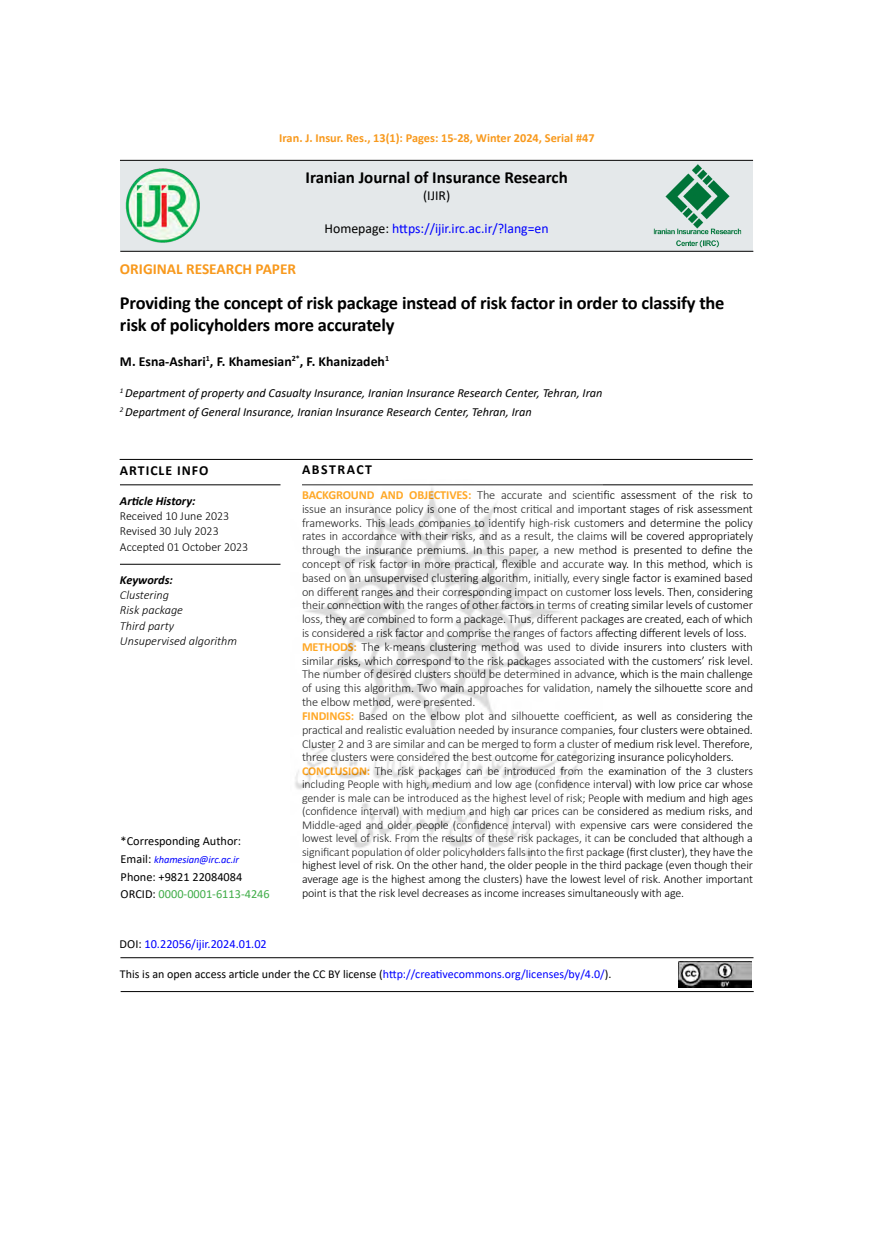
<style>
.page{position:relative;width:893px;height:1234px;background:#fff}
.page>*{position:absolute;margin:0;border:0;box-sizing:border-box;transform-origin:0 0}
.t1{font:700 18.45px/22.2px "Calibri";letter-spacing:-.01em;color:#000}
.t2{font:700 16.95px "Calibri";color:#000}
.t3{font:700 15.3px "Calibri";color:#f8991d}
.t4{font:13.8px "Calibri";color:#00f}
.t5{font:700 13.8px "Calibri";color:#000}
.t6{font:700 13.8px "Calibri";letter-spacing:.07em;color:#000}
.t7{font:700 13.8px "Calibri";letter-spacing:.11em;color:#000}
.t8{font:13.8px "Calibri";color:#000}
.t9{font:300 12.3px/13.8px "Calibri";letter-spacing:-.01em;color:#000}
.t10{font:italic 12.3px "Calibri";color:#000}
.t11{font:12.3px/17.7px "Calibri";color:#000}
.t12{font:700 12.3px "Calibri";color:#f8991d}
.t13{font:italic 300 12.3px/15.3px "Calibri";color:#000}
.t14{font:12.3px "Calibri";color:#00f}
.t15{font:700 12.3px "Calibri";letter-spacing:-.01em;color:#f90}
.t16{font:italic 700 12.3px "Calibri";color:#000}
.t17{font:300 12px/13.5px "Calibri";letter-spacing:-.01em;color:#000;text-align:justify}
.t18{font:12px "Calibri";color:#000}
.t19{font:italic 10.5px "Calibri";letter-spacing:-.01em;color:#00f}
.t20{font:700 8.1px "Calibri";color:#000}
.t21{font:italic 7.2px "Calibri";color:#000}
.s1{color:#000}
.s2{color:#41ad49}
.s3{font-weight:700;color:#f90}
.s4{color:#00f}
</style>
<div class="page">
<hr style="left:120px;top:160px;width:633px;height:1px;background:#000">
<div style="left:120px;top:161px;width:633px;height:90px;background:#e4e8ea"></div>
<hr style="left:120px;top:484px;width:160px;height:1px;background:#000">
<hr style="left:302px;top:484px;width:451px;height:1px;background:#000">
<hr style="left:120px;top:563px;width:160px;height:1px;background:#000">
<hr style="left:120px;top:459px;width:633px;height:1px;background:#000">
<hr style="left:120px;top:957px;width:633px;height:1px;background:#000">
<hr style="left:120px;top:251px;width:633px;height:1px;background:#000">
<img style="left:126px;top:168px;width:74px;height:75px">
<img style="left:679px;top:961px;width:73px;height:26px">
<hr style="left:121px;top:990px;width:633px;height:1px;background:#000">
<img style="left:653px;top:165px;width:89px;height:83px">
<img style="left:295px;top:484px;width:308px;height:377px">
<p class="t12" style="left:279px;top:129px;width:317px">Iran .J. Insur. Res., 13 : )1( Pages: 15-28, Winter 2024, Serial #47</p>
<h2 class="t2" style="left:306px;top:165px;width:264px">Iranian Journal of Insurance Research</h2>
<p class="t8" style="left:423px;top:185px;width:29px">(IJIR(</p>
<p class="t4" style="left:324px;top:218px;width:226px"><span class="s1">Homepage:</span> https://ijir.irc.ac ?/i r. lang=en</p>
<p class="t3" style="left:120px;top:258px;width:178px">ORIGINAL RESEARCH PAPER</p>
<h1 class="t1" style="left:120px;top:291px;width:606px">Providing the concept of risk package instead of risk factor in order to classify the risk of policyholders more accurately</h1>
<p class="t20" style="left:206px;top:352px;width:6px">1</p>
<p class="t5" style="left:120px;top:351px;width:267px">M. Esna-Ashari .F, Khamesian . F,<sup>*2</sup> Khanizadeh</p>
<p class="t20" style="left:385px;top:352px;width:6px">1</p>
<p class="t10" style="left:125px;top:384px;width:479px">Department of property and Casualty Insurance, Iranian Insurance Research Center, Tehran, Iran</p>
<p class="t21" style="left:120px;top:385px;width:5px">1</p>
<p class="t21" style="left:120px;top:404px;width:5px">2</p>
<p class="t10" style="left:125px;top:403px;width:408px">Department of General Insurance, Iranian Insurance Research Center, Tehran, Iran</p>
<p class="t6" style="left:120px;top:460px;width:90px">ARTICLE INFO</p>
<p class="t16" style="left:120px;top:492px;width:77px">Article History:</p>
<p class="t9" style="left:120px;top:508px;width:130px;line-height:15.3px">Received 10 June 2023<br>Revised 30 July 2023<br>Accepted 01 October 2023</p>
<p class="t16" style="left:120px;top:571px;width:54px">Keywords:</p>
<p class="t13" style="left:120px;top:587px;width:119px">Clustering<br>Risk package<br>Third party<br>Unsupervised algorithm</p>
<p class="t11" style="left:121px;top:831px;width:122px">*Corresponding Author:</p>
<p class="t19" style="left:154px;top:852px;width:87px">khamesian@irc.ac i r.</p>
<p class="t11" style="left:121px;top:849px;width:151px">Email:<br>Phone: +9821 22084084<br>ORCID: <span class="s2">0000-0001-6113-4246</span></p>
<p class="t7" style="left:302px;top:459px;width:72px">ABSTRACT</p>
<p class="t9" style="left:572px;top:487px;width:44px">scientific</p>
<p class="t9" style="left:682px;top:487px;width:11px">of</p>
<p class="t9" style="left:477px;top:487px;width:20px">The</p>
<p class="t9" style="left:698px;top:487px;width:18px">the</p>
<p class="t9" style="left:720px;top:487px;width:18px">risk</p>
<p class="t9" style="left:548px;top:487px;width:20px">and</p>
<p class="t15" style="left:302px;top:486px;width:74px">BACKGROUND</p>
<p class="t9" style="left:302px;top:501px;width:453px">issue an insurance policy is one of the most critical and important stages of risk assessment frameworks. This leads companies to identify high-risk customers and determine the policy rates in accordance with their risks, and as a result, the claims will be covered appropriately through the insurance premiums. In this paper a, new method is presented to define the concept of risk factor in more practical, flexible and accurate way In. this method, which is based on an unsupervised clustering algorithm, initially, every single factor is examined based on different ranges and their corresponding impact on customer loss levels. Then, considering their connection with the ranges of other factors in terms of creating similar levels of customer loss, they are combined to form a package. Thus, different packages are created, each of which is considered a risk factor and comprise the ranges of factors affecting different levels of loss.<br><span class="s3">METHODS:</span> The -k means clustering method was used to divide insurers into clusters with similar risks, which correspond to the risk packages associated with the customers’ risk level.<br>The number of desired clusters should be determined in advance, which is the main challenge of using this algorithm. Two main approaches for validation, namely the silhouette score and the elbow method, were presented.<br><span class="s3">FINDINGS:</span> Based on the elbow plot and silhouette coefficient, as well as considering the practical and realistic evaluation needed by insurance companies, four clusters were obtained.<br>Cluster 2 and 3 are similar and can be merged to form a cluster of medium risk level. Therefore, three clusters were considered the best outcome for categorizing insurance policyholders.</p>
<p class="t17" style="left:302px;top:763px;width:453px"><span class="s3">CONCLUSION:</span> The risk packages can be introduced from the examination of the 3 clusters including People with high, medium and low age (confidence interval) with low price car whose gender is male can be introduced as the highest level of risk; People with medium and high ages (confidence interval) with medium and high car prices can be considered as medium risks, and Middle-aged and older people (confidence interval) with expensive cars were considered the lowest level of risk. From the results of these risk packages it, can be concluded that although a significant population of older policyholders falls into the first package (first cluster ,) they have the highest level of risk. On the other hand, the older people in the third package (even though their average age is the highest among the clusters) have the lowest level of risk. Another important point is that the risk level decreases as income increases simultaneously with age.</p>
<p class="t15" style="left:409px;top:486px;width:64px">OBJECTIVES:</p>
<p class="t15" style="left:380px;top:486px;width:25px">AND</p>
<p class="t9" style="left:501px;top:487px;width:43px">accurate</p>
<p class="t9" style="left:621px;top:487px;width:57px">assessment</p>
<p class="t9" style="left:743px;top:487px;width:12px">to</p>
<p class="t14" style="left:120px;top:934px;width:149px"><span class="s1">DOI:</span> 10.22056/ijir.2024.01.02</p>
<p class="t18" style="left:120px;top:965px;width:493px">This is an open access article under the CC BY license (<span class="s4">http://creativecommons.org/licenses/by/4.0/</span> .(</p>
</div>
